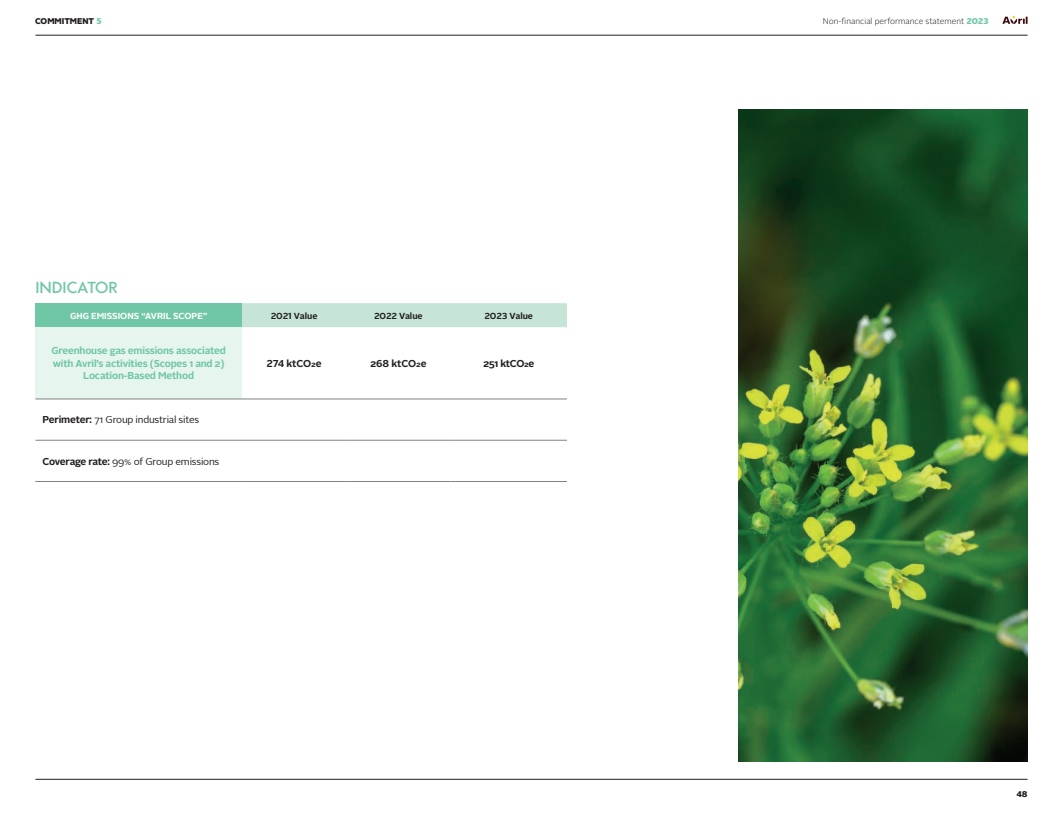
<style>
.page{position:relative;width:1063px;height:815px;background:#fff}
.page>*{position:absolute;margin:0;border:0;box-sizing:border-box;transform-origin:0 0}
.t1{font:500 15px "Klein";color:#70c7a5}
.t2{font:700 10px/12.5px "Alright Sans";letter-spacing:-.02em;color:#70c7a5;text-align:center}
.t3{font:10px "Alright Sans";letter-spacing:-.02em;color:#231f20}
.t4{font:700 10px "Alright Sans";letter-spacing:-.03em;color:#231f20}
.t5{font:700 8.75px "Alright Sans";color:#231f20}
.t6{font:700 8.75px "Alright Sans";color:#fff}
.t7{font:300 8.38px "Alright Sans";color:#231f20}
.t8{font:900 8.38px "Alright Sans";color:#231f20}
.s1{color:#70c7a5}
.s2{font-weight:900;color:#70c7a5}
.s3{font-size:7.5px}
.s4{font-weight:700}
</style>
<div class="page">
<hr style="left:35px;top:35px;width:993px;height:1px;background:#231f20">
<hr style="left:35px;top:779px;width:993px;height:1px;background:#231f20">
<svg style="left:1002px;top:16px;width:26px;height:8px"></svg>
<div style="left:35px;top:303px;width:207px;height:24px;background:#70c7a5"></div>
<div style="left:242px;top:303px;width:325px;height:24px;background:#c6e5d7"></div>
<div style="left:35px;top:327px;width:207px;height:72px;background:#e7f5ef"></div>
<hr style="left:35px;top:399px;width:207px;height:1px;background:#808285">
<hr style="left:242px;top:399px;width:104px;height:1px;background:#808285">
<hr style="left:346px;top:399px;width:105px;height:1px;background:#808285">
<hr style="left:451px;top:399px;width:116px;height:1px;background:#808285">
<hr style="left:35px;top:440px;width:207px;height:1px;background:#808285">
<hr style="left:242px;top:440px;width:104px;height:1px;background:#808285">
<hr style="left:346px;top:440px;width:105px;height:1px;background:#808285">
<hr style="left:451px;top:440px;width:116px;height:1px;background:#808285">
<hr style="left:35px;top:481px;width:207px;height:1px;background:#808285">
<hr style="left:242px;top:481px;width:104px;height:1px;background:#808285">
<hr style="left:346px;top:481px;width:105px;height:1px;background:#808285">
<hr style="left:451px;top:481px;width:116px;height:1px;background:#808285">
<img style="left:738px;top:109px;width:290px;height:652px">
<p class="t8" style="left:35px;top:15px;width:68px">COMMITMENT <span class="s1">5</span></p>
<p class="t7" style="left:823px;top:15px;width:167px">Non-financial performance statement <span class="s2">2023</span></p>
<h5 class="t1" style="left:35px;top:276px;width:84px">INDICATOR</h5>
<p class="t6" style="left:70px;top:309px;width:139px">GHG EMISSIONS “AVRIL SCOPE”</p>
<p class="t5" style="left:271px;top:309px;width:48px">2021 Value</p>
<p class="t5" style="left:374px;top:309px;width:50px">2022 Value</p>
<p class="t5" style="left:484px;top:309px;width:50px">2023 Value</p>
<p class="t2" style="left:51px;top:345px;width:176px">Greenhouse gas emissions associated with Avril’s activities (Scopes 1 and 2)<br>Location-Based Method</p>
<p class="t4" style="left:267px;top:356px;width:57px">274 ktCO<span class="s3">2</span>e</p>
<p class="t4" style="left:370px;top:356px;width:58px">268 ktCO<span class="s3">2</span>e</p>
<p class="t4" style="left:483px;top:356px;width:53px">251 ktCO<span class="s3">2</span>e</p>
<p class="t3" style="left:43px;top:415px;width:158px"><span class="s4">Perimeter:</span> 71 Group industrial sites</p>
<p class="t3" style="left:43px;top:456px;width:178px"><span class="s4">Coverage rate:</span> 99% of Group emissions</p>
<p class="t8" style="left:1016px;top:788px;width:13px">48</p>
</div>
